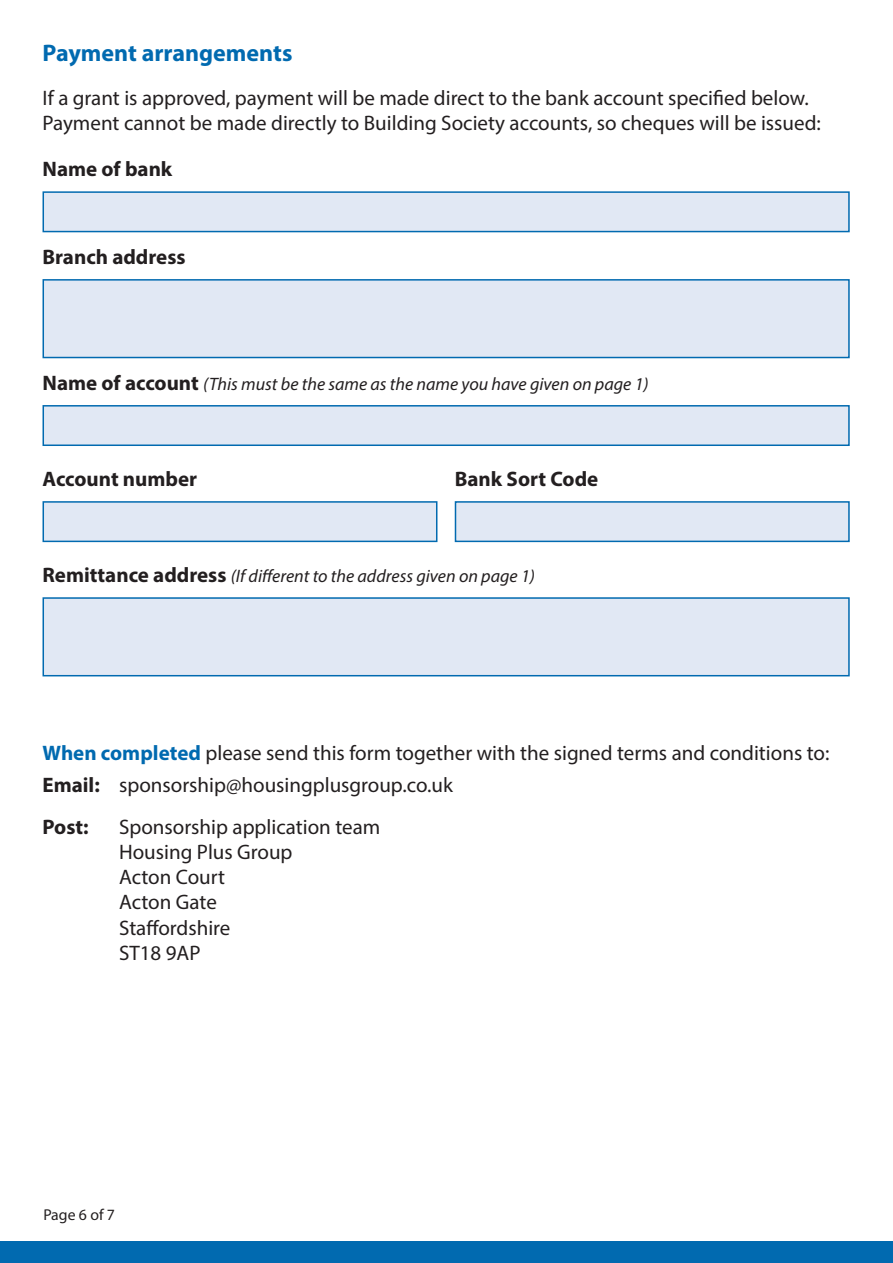
<style>
.page{position:relative;width:893px;height:1263px;background:#fff}
.page>*{position:absolute;margin:0;border:0;box-sizing:border-box;transform-origin:0 0}
.t1{font:700 24px "Myriad Pro";color:#016ab0}
.Tabbed{font:21px/25.2px "Myriad Pro";color:#231f20}
.Tabbed-2{font:700 21px "Myriad Pro";color:#231f20}
.t2{font:italic 18px "Myriad Pro";color:#231f20}
.t3{font:15.75px "Myriad Pro";color:#231f20}
.s1{font-weight:700;font-style:normal;font-size:21px}
.s2{font-weight:700;color:#016ab0}
.s3{font-weight:700}
</style>
<div class="page">
<div style="left:43px;top:191px;width:807px;height:41px;background:#e1e8f4;border:2px solid #016ab0"></div>
<div style="left:43px;top:501px;width:394px;height:41px;background:#e1e8f4;border:2px solid #016ab0"></div>
<div style="left:455px;top:501px;width:395px;height:41px;background:#e1e8f4;border:2px solid #016ab0"></div>
<div style="left:43px;top:405px;width:807px;height:41px;background:#e1e8f4;border:2px solid #016ab0"></div>
<div style="left:43px;top:279px;width:807px;height:79px;background:#e1e8f4;border:2px solid #016ab0"></div>
<div style="left:43px;top:597px;width:807px;height:79px;background:#e1e8f4;border:2px solid #016ab0"></div>
<div style="left:0;top:1242px;width:893px;height:21px;background:#016ab0"></div>
<p class="t1" style="left:43px;top:37px;width:251px">Payment arrangements</p>
<p class="Tabbed" style="left:43px;top:85px;width:780px">If a grant is approved, payment will be made direct to the bank account specified below.<br>Payment cannot be made directly to Building Society accounts, so cheques will be issued:</p>
<p class="Tabbed-2" style="left:43px;top:155px;width:131px">Name of bank</p>
<p class="Tabbed-2" style="left:43px;top:243px;width:145px">Branch address</p>
<p class="t2" style="left:43px;top:372px;width:608px"><span class="s1">Name of account</span> (This must be the same as the name you have given on page 1)</p>
<p class="Tabbed-2" style="left:43px;top:465px;width:156px">Account number</p>
<p class="Tabbed-2" style="left:455px;top:465px;width:145px">Bank Sort Code</p>
<p class="t2" style="left:43px;top:565px;width:494px"><span class="s1">Remittance address</span> (If different to the address given on page 1)</p>
<p class="Tabbed" style="left:43px;top:740px;width:788px"><span class="s2">When completed</span> please send this form together with the signed terms and conditions to:</p>
<p class="Tabbed" style="left:43px;top:771px;width:412px"><span class="s3">Email:</span> sponsorship@housingplusgroup.co.uk</p>
<p class="Tabbed-2" style="left:43px;top:813px;width:48px">Post:</p>
<p class="Tabbed" style="left:119px;top:814px;width:263px">Sponsorship application team</p>
<p class="Tabbed" style="left:119px;top:839px;width:175px">Housing Plus Group</p>
<p class="Tabbed" style="left:119px;top:864px;width:108px">Acton Court</p>
<p class="Tabbed" style="left:119px;top:889px;width:99px">Acton Gate</p>
<p class="Tabbed" style="left:119px;top:914px;width:113px">Staffordshire</p>
<p class="Tabbed" style="left:119px;top:940px;width:83px">ST18 9AP</p>
<p class="t3" style="left:43px;top:1205px;width:73px">Page 6 of 7</p>
</div>
